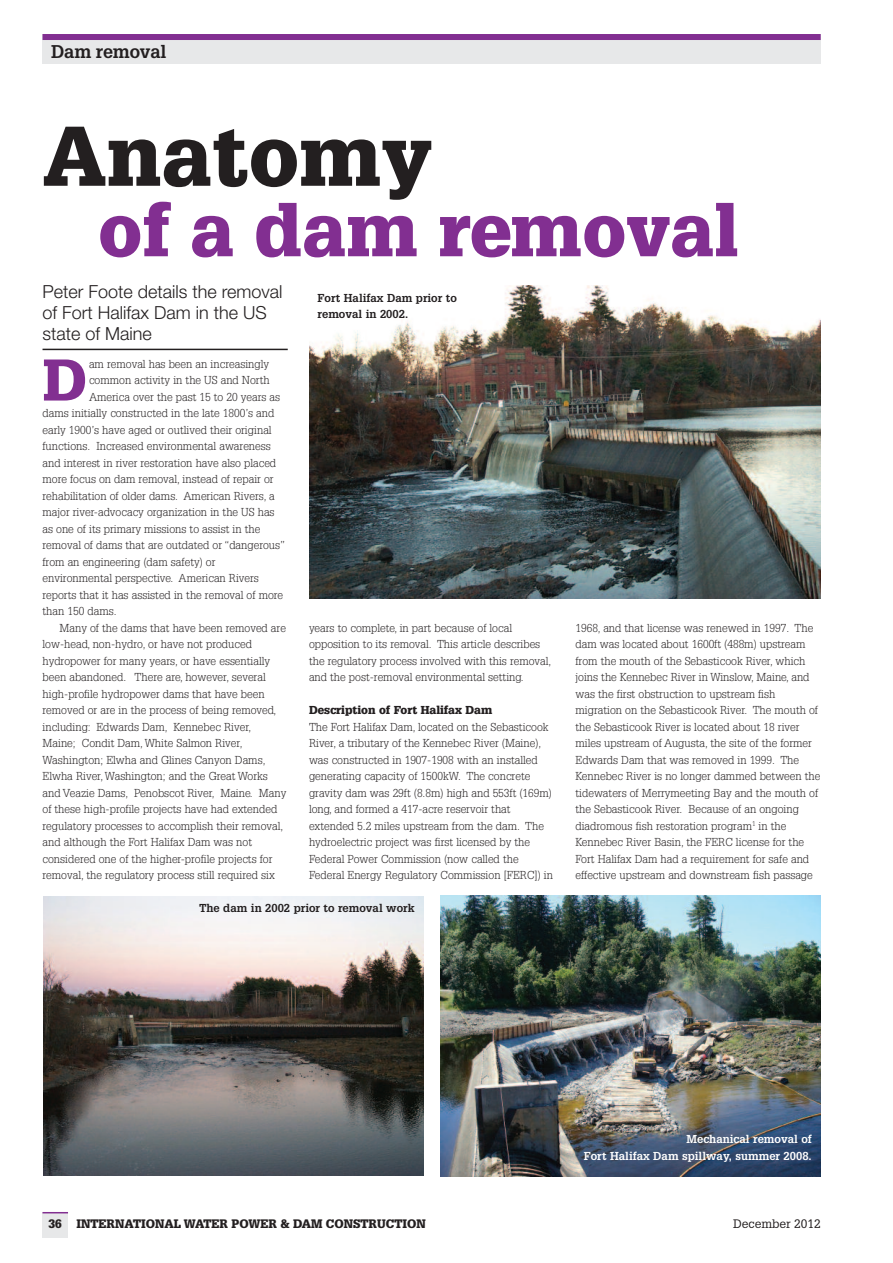
<style>
.page{position:relative;width:893px;height:1263px;background:#fff}
.page>*{position:absolute;margin:0;border:0;box-sizing:border-box;transform-origin:0 0}
.t1{font:900 82.5px "Glypha LT Std";color:#231f20}
.t2{font:900 72px "Glypha LT Std";color:#822f91}
.t3{font:900 57.3px "Glypha LT Std";color:#822f91}
.t4{font:300 18px/21px "Helvetica Neue LT Std";color:#231f20}
.t5{font:700 18px "Glypha LT Std";letter-spacing:-.01em;color:#231f20}
.t6{font:900 12px "Glypha LT Std";color:#231f20}
.t7{font:12px "Glypha LT Std";color:#231f20}
.t8{font:300 11.25px/16.5px "Glypha LT Std";color:#231f20}
.t9{font:700 11.25px/16.5px "Glypha LT Std";color:#231f20}
.t10{font:700 11.25px/16.5px "Glypha LT Std";color:#fff;text-align:right}
.t11{font:900 11.25px "Glypha LT Std";color:#231f20}
</style>
<div class="page">
<div style="left:43px;top:1212px;width:25px;height:26px;background:#e7e8e9"></div>
<div style="left:43px;top:34px;width:778px;height:30px;background:#e7e8e9"></div>
<div style="left:43px;top:34px;width:778px;height:6px;background:#822f91"></div>
<svg style="left:43px;top:1212px;width:25px;height:1px"></svg>
<hr style="left:43px;top:349px;width:245px;height:1px;background:#231f20">
<img style="left:309px;top:285px;width:512px;height:314px">
<img style="left:440px;top:896px;width:381px;height:280px">
<img style="left:43px;top:896px;width:380px;height:280px">
<h3 class="t5" style="left:51px;top:41px;width:117px">Dam removal</h3>
<h1 class="t1" style="left:43px;top:125px;width:391px">Anatomy</h1>
<h2 class="t2" style="left:98px;top:203px;width:642px">of a dam removal</h2>
<h3 class="t4" style="left:43px;top:283px;width:242px">Peter Foote details the removal of Fort Halifax Dam in the US state of Maine</h3>
<h3 class="t3" style="left:43px;top:358px;width:46px">D</h3>
<p class="t8" style="left:89px;top:356px;width:182px">am removal has been an increasingly</p>
<p class="t9" style="left:317px;top:289px;width:141px">Fort Halifax Dam prior to removal in 2002.</p>
<p class="t8" style="left:89px;top:373px;width:182px">common activity in the US and North</p>
<p class="t8" style="left:89px;top:389px;width:193px">America over the past 15 to 20 years as</p>
<p class="t8" style="left:43px;top:406px;width:233px">dams initially constructed in the late 1800’s and</p>
<p class="t8" style="left:43px;top:422px;width:231px">early 1900’s have aged or outlived their original</p>
<p class="t8" style="left:43px;top:439px;width:230px">functions. Increased environmental awareness</p>
<p class="t8" style="left:43px;top:455px;width:235px">and interest in river restoration have also placed</p>
<p class="t8" style="left:43px;top:472px;width:233px">more focus on dam removal, instead of repair or</p>
<p class="t8" style="left:43px;top:488px;width:234px">rehabilitation of older dams. American Rivers, a</p>
<p class="t8" style="left:43px;top:505px;width:234px">major river-advocacy organization in the US has</p>
<p class="t8" style="left:43px;top:521px;width:219px">as one of its primary missions to assist in the</p>
<p class="t8" style="left:43px;top:538px;width:244px">removal of dams that are outdated or “dangerous”</p>
<p class="t8" style="left:43px;top:554px;width:174px">from an engineering (dam safety) or</p>
<p class="t8" style="left:43px;top:571px;width:218px">environmental perspective. American Rivers</p>
<p class="t8" style="left:43px;top:587px;width:242px">reports that it has assisted in the removal of more</p>
<p class="t8" style="left:43px;top:604px;width:76px">than 150 dams.</p>
<p class="t8" style="left:60px;top:620px;width:228px">Many of the dams that have been removed are</p>
<p class="t8" style="left:43px;top:637px;width:211px">low-head, non-hydro, or have not produced</p>
<p class="t8" style="left:43px;top:653px;width:229px">hydropower for many years, or have essentially</p>
<p class="t8" style="left:43px;top:670px;width:225px">been abandoned. There are, however, several</p>
<p class="t8" style="left:43px;top:686px;width:224px">high-profile hydropower dams that have been</p>
<p class="t8" style="left:43px;top:703px;width:235px">removed or are in the process of being removed,</p>
<p class="t8" style="left:43px;top:719px;width:210px">including: Edwards Dam, Kennebec River,</p>
<p class="t8" style="left:43px;top:736px;width:201px">Maine; Condit Dam,White Salmon River,</p>
<p class="t8" style="left:43px;top:752px;width:224px">Washington; Elwha and Glines Canyon Dams,</p>
<p class="t8" style="left:43px;top:769px;width:227px">Elwha River,Washington; and the Great Works</p>
<p class="t8" style="left:43px;top:785px;width:245px">and Veazie Dams, Penobscot River, Maine. Many</p>
<p class="t8" style="left:43px;top:802px;width:236px">of these high-profile projects have had extended</p>
<p class="t8" style="left:43px;top:818px;width:242px">regulatory processes to accomplish their removal,</p>
<p class="t8" style="left:43px;top:835px;width:211px">and although the Fort Halifax Dam was not</p>
<p class="t8" style="left:43px;top:851px;width:231px">considered one of the higher-profile projects for</p>
<p class="t8" style="left:43px;top:868px;width:234px">removal, the regulatory process still required six</p>
<p class="t8" style="left:309px;top:620px;width:244px">years to complete, in part because of local opposition to its removal. This article describes the regulatory process involved with this removal, and the post-removal environmental setting.</p>
<p class="t11" style="left:309px;top:706px;width:185px">Description of Fort Halifax Dam</p>
<p class="t8" style="left:309px;top:719px;width:246px">The Fort Halifax Dam, located on the Sebasticook River, a tributary of the Kennebec River (Maine), was constructed in 1907-1908 with an installed generating capacity of 1500kW. The concrete gravity dam was 29ft (8.8m) high and 553ft (169m) long, and formed a 417-acre reservoir that extended 5.2 miles upstream from the dam. The hydroelectric project was first licensed by the Federal Power Commission (now called the Federal Energy Regulatory Commission [FERC]) in</p>
<p class="t8" style="left:575px;top:620px;width:247px">1968, and that license was renewed in 1997. The dam was located about 1600ft (488m) upstream from the mouth of the Sebasticook River, which joins the Kennebec River in Winslow, Maine, and was the first obstruction to upstream fish migration on the Sebasticook River. The mouth of the Sebasticook River is located about 18 river miles upstream of Augusta, the site of the former Edwards Dam that was removed in 1999. The Kennebec River is no longer dammed between the tidewaters of Merrymeeting Bay and the mouth of the Sebasticook River. Because of an ongoing diadromous fish restoration program<sup>1</sup> in the Kennebec River Basin, the FERC license for the Fort Halifax Dam had a requirement for safe and effective upstream and downstream fish passage</p>
<p class="t9" style="left:199px;top:900px;width:217px">The dam in 2002 prior to removal work</p>
<p class="t10" style="left:584px;top:1131px;width:230px">Mechanical removal of<br>Fort Halifax Dam spillway, summer 2008.</p>
<p class="t6" style="left:49px;top:1219px;width:15px">36</p>
<p class="t6" style="left:77px;top:1219px;width:351px">INTERNATIONAL WATER POWER &amp; DAM CONSTRUCTION</p>
<p class="t7" style="left:733px;top:1216px;width:89px">December 2012</p>
</div>
